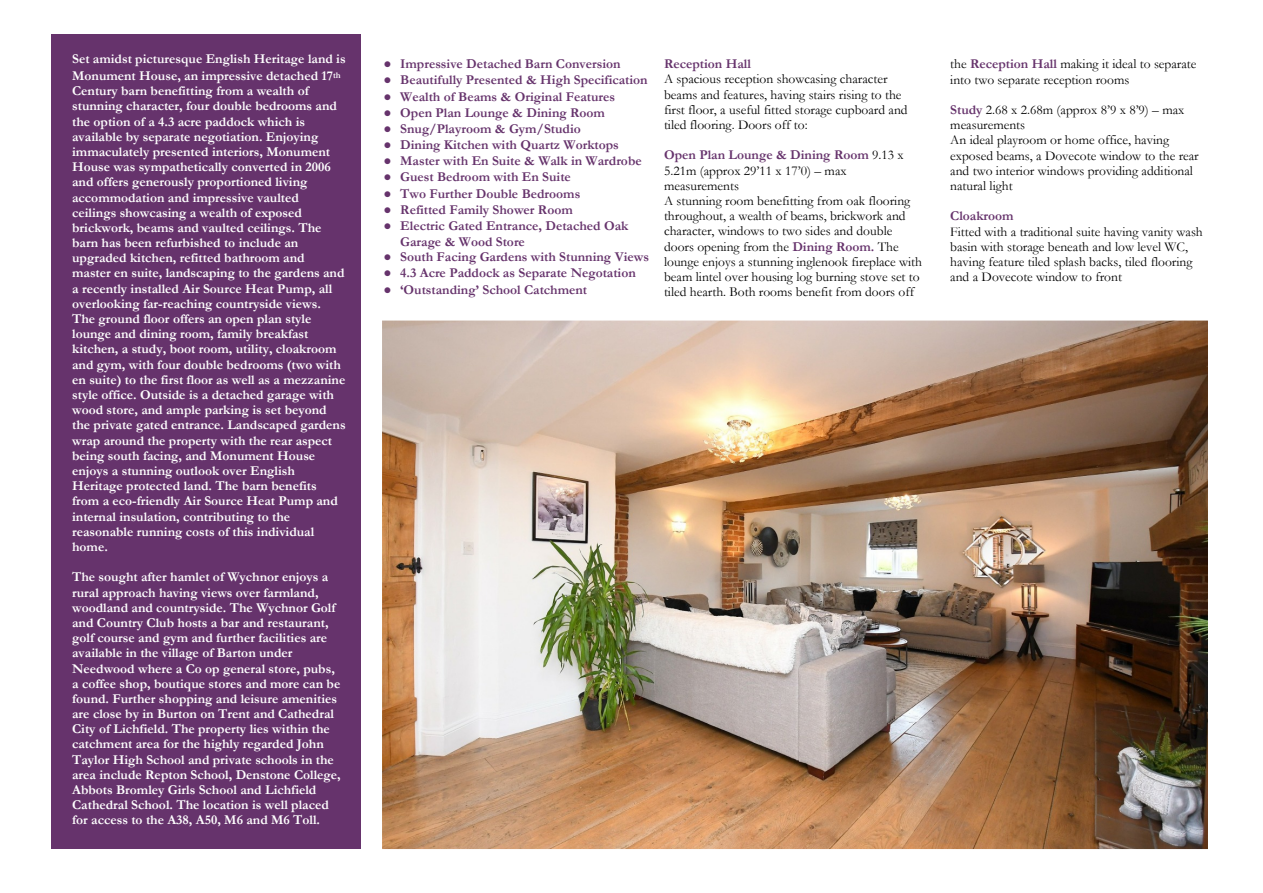
<style>
.page{position:relative;width:1263px;height:893px;background:#fff}
.page>*{position:absolute;margin:0;border:0;box-sizing:border-box;transform-origin:0 0}
.t1{font:700 13.5px/15.1px "Garamond";color:#fff}
.t2{font:13.5px/15.1px "Garamond";color:#000}
.t3{font:700 13.5px/15.8px "Garamond";color:#66336c}
.s1{font-size:8.85px}
.s2{font-family:"Times New Roman"}
.s3{font-weight:700;color:#66336c}
</style>
<div class="page">
<div style="left:52px;top:34px;width:309px;height:814px;background:#66336c"></div>
<img style="left:382px;top:321px;width:826px;height:528px">
<p class="t1" style="left:72px;top:52px;width:275px;line-height:17.2px">Set amidst picturesque English Heritage land is<br>Monument House, an impressive detached 17<span class="s1">th</span></p>
<p class="t1" style="left:72px;top:85px;width:275px">Century barn benefitting from a wealth of stunning character, four double bedrooms and the option of a 4.3 acre paddock which is available by separate negotiation. Enjoying immaculately presented interiors, Monument House was sympathetically converted in 2006 and offers generously proportioned living accommodation and impressive vaulted ceilings showcasing a wealth of exposed brickwork, beams and vaulted ceilings. The barn has been refurbished to include an upgraded kitchen, refitted bathroom and master en suite, landscaping to the gardens and a recently installed Air Source Heat Pump, all overlooking far-reaching countryside views.<br>The ground floor offers an open plan style lounge and dining room, family breakfast kitchen, a study, boot room, utility, cloakroom and gym, with four double bedrooms (two with en suite) to the first floor as well as a mezzanine style office. Outside is a detached garage with wood store, and ample parking is set beyond the private gated entrance. Landscaped gardens wrap around the property with the rear aspect being south facing, and Monument House enjoys a stunning outlook over English Heritage protected land. The barn benefits from a eco-friendly Air Source Heat Pump and internal insulation, contributing to the reasonable running costs of this individual home.</p>
<p class="t1" style="left:72px;top:571px;width:270px">The sought after hamlet of Wychnor enjoys a rural approach having views over farmland, woodland and countryside. The Wychnor Golf and Country Club hosts a bar and restaurant, golf course and gym and further facilities are available in the village of Barton under Needwood where a Co op general store, pubs, a coffee shop, boutique stores and more can be found. Further shopping and leisure amenities are close by in Burton on Trent and Cathedral City of Lichfield. The property lies within the catchment area for the highly regarded John Taylor High School and private schools in the area include Repton School, Denstone College, Abbots Bromley Girls School and Lichfield Cathedral School. The location is well placed for access to the A38, A50, M6 and M6 Toll.</p>
<p class="t3" style="left:383px;top:58px;width:239px"><span class="s2">●</span> Impressive Detached Barn Conversion</p>
<p class="t3" style="left:383px;top:74px;width:266px"><span class="s2">●</span> Beautifully Presented &amp; High Specification</p>
<p class="t3" style="left:383px;top:90px;width:233px"><span class="s2">●</span> Wealth of Beams &amp; Original Features</p>
<p class="t3" style="left:383px;top:106px;width:223px"><span class="s2">●</span> Open Plan Lounge &amp; Dining Room</p>
<p class="t3" style="left:383px;top:122px;width:199px"><span class="s2">●</span> Snug/Playroom &amp; Gym/Studio</p>
<p class="t3" style="left:383px;top:139px;width:237px"><span class="s2">●</span> Dining Kitchen with Quartz Worktops</p>
<p class="t3" style="left:383px;top:155px;width:260px"><span class="s2">●</span> Master with En Suite &amp; Walk in Wardrobe</p>
<p class="t3" style="left:383px;top:171px;width:189px"><span class="s2">●</span> Guest Bedroom with En Suite</p>
<p class="t3" style="left:383px;top:187px;width:198px"><span class="s2">●</span> Two Further Double Bedrooms</p>
<p class="t3" style="left:383px;top:203px;width:191px"><span class="s2">●</span> Refitted Family Shower Room</p>
<p class="t3" style="left:400px;top:219px;width:230px;text-indent:-17px"><span class="s2">●</span> Electric Gated Entrance, Detached Oak<br>Garage &amp; Wood Store</p>
<p class="t3" style="left:383px;top:251px;width:267px"><span class="s2">●</span> South Facing Gardens with Stunning Views</p>
<p class="t3" style="left:383px;top:267px;width:254px"><span class="s2">●</span> 4.3 Acre Paddock as Separate Negotation</p>
<p class="t3" style="left:383px;top:283px;width:205px"><span class="s2">●</span> ‘Outstanding’ School Catchment</p>
<p class="t3" style="left:664px;top:58px;width:88px">Reception Hall</p>
<p class="t2" style="left:664px;top:73px;width:245px">A spacious reception showcasing character beams and features, having stairs rising to the first floor, a useful fitted storage cupboard and tiled flooring. Doors off to:</p>
<p class="t2" style="left:664px;top:149px;width:260px"><span class="s3">Open Plan Lounge &amp; Dining Room</span> 9.13 x 5.21m (approx 29’11 x 17’0) – max measurements<br>A stunning room benefitting from oak flooring throughout, a wealth of beams, brickwork and character, windows to two sides and double doors opening from the <span class="s3">Dining Room.</span> The lounge enjoys a stunning inglenook fireplace with beam lintel over housing log burning stove set to tiled hearth. Both rooms benefit from doors off</p>
<p class="t2" style="left:950px;top:58px;width:248px">the <span class="s3">Reception Hall</span> making it ideal to separate into two separate reception rooms</p>
<p class="t2" style="left:950px;top:104px;width:250px"><span class="s3">Study</span> 2.68 x 2.68m (approx 8’9 x 8’9) – max measurements<br>An ideal playroom or home office, having exposed beams, a Dovecote window to the rear and two interior windows providing additional natural light</p>
<p class="t3" style="left:950px;top:210px;width:65px">Cloakroom</p>
<p class="t2" style="left:950px;top:225px;width:254px">Fitted with a traditional suite having vanity wash basin with storage beneath and low level WC, having feature tiled splash backs, tiled flooring and a Dovecote window to front</p>
</div>
